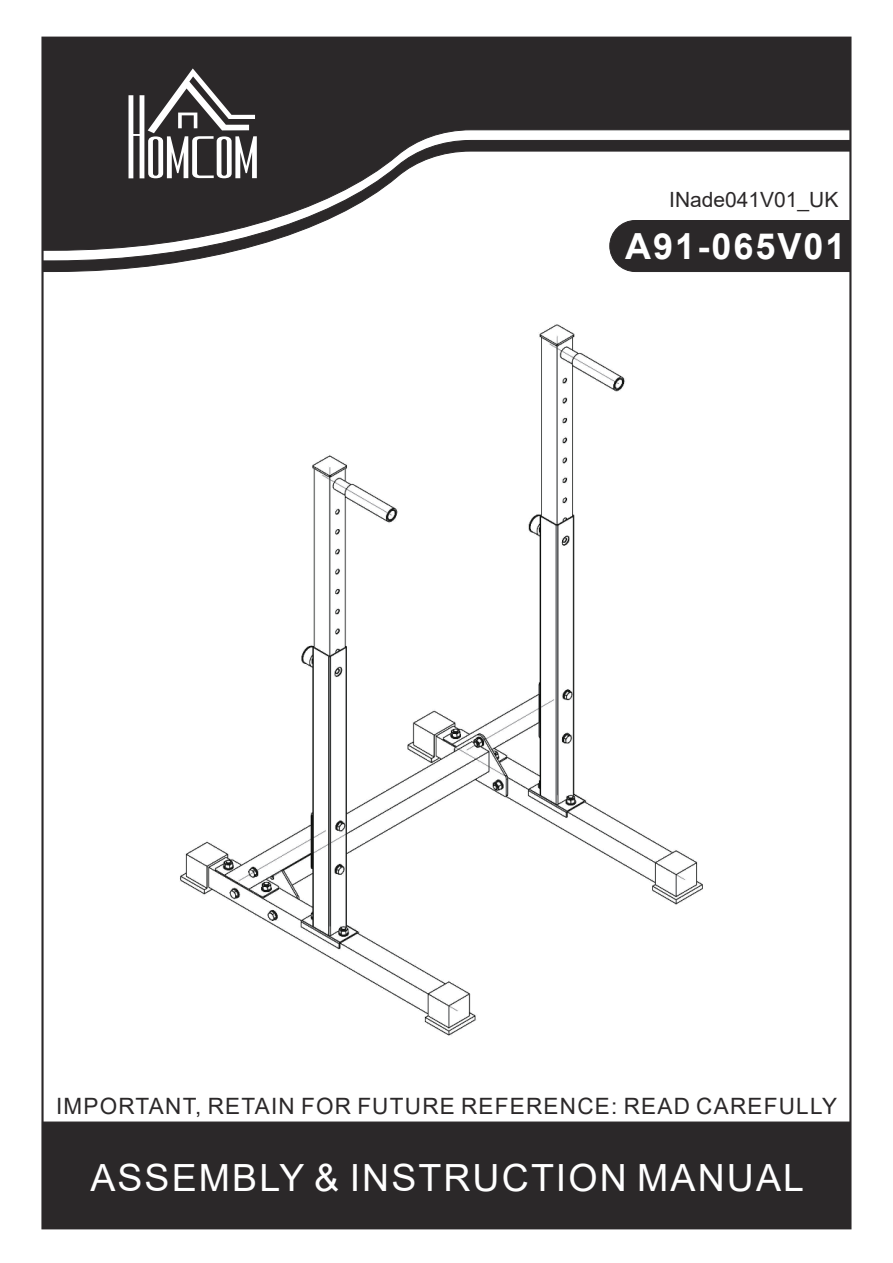
<style>
.page{position:relative;width:893px;height:1263px;background:#fff}
.page>*{position:absolute;margin:0;border:0;box-sizing:border-box;transform-origin:0 0}
.t1{font:37.5px "Arial";letter-spacing:.055em;color:#fff}
.t2{font:700 36px "Arial";letter-spacing:.055em;color:#fff}
.t3{font:22.5px "Arial";letter-spacing:.055em;color:#2b2829}
.t4{font:21px "Arial";color:#2b2829}
</style>
<div class="page">
<img style="left:180px;top:324px;width:523px;height:712px">
<div style="left:42px;top:1121px;width:809px;height:108px;background:#2b2829;border:1px solid #2b2829"></div>
<div style="left:42px;top:37px;width:809px;height:103px;background:#2b2829"></div>
<svg style="left:42px;top:140px;width:809px;height:132px"></svg>
<svg style="left:129px;top:68px;width:128px;height:110px"></svg>
<p class="t4" style="left:669px;top:191px;width:171px">INade041V01_UK</p>
<h2 class="t2" style="left:625px;top:233px;width:222px">A91-065V01</h2>
<p class="t3" style="left:56px;top:1098px;width:783px">IMPORTANT, RETAIN FOR FUTURE REFERENCE: READ CAREFULLY</p>
<h1 class="t1" style="left:90px;top:1163px;width:715px">ASSEMBLY &amp; INSTRUCTION MANUAL</h1>
</div>
